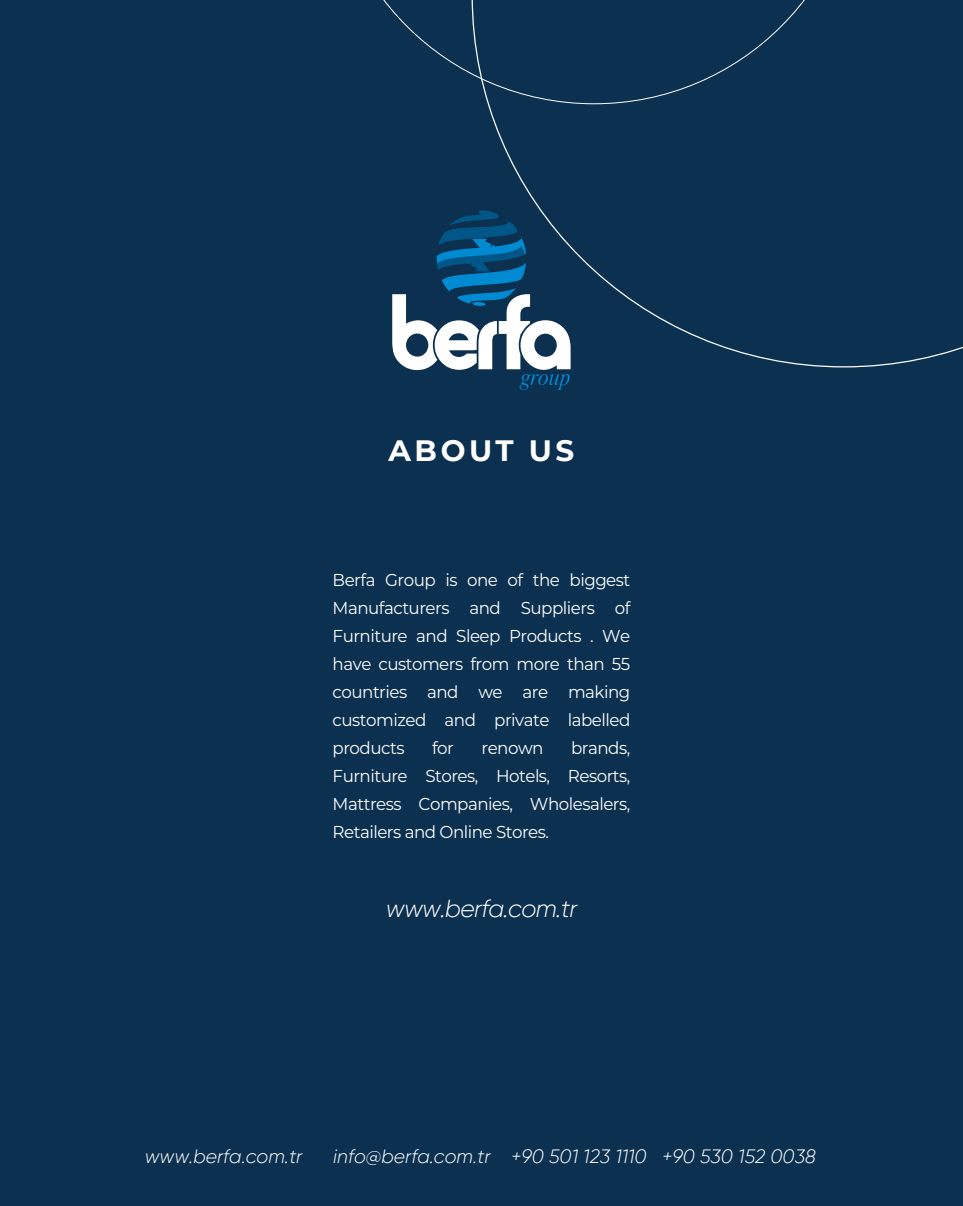
<style>
.page{position:relative;width:963px;height:1206px;background:#fff}
.page>*{position:absolute;margin:0;border:0;box-sizing:border-box;transform-origin:0 0}
.t1{font:700 29.4px "Montserrat";letter-spacing:.12em;color:#fff}
.t2{font:italic 300 24.5px "Gilroy";letter-spacing:-.025em;color:#fff}
.t3{font:italic 300 19.25px "Gilroy";color:#fff}
.Paragraf_Stili_2{font:17.15px/28px "Montserrat";letter-spacing:-.03em;color:#fff;text-align:justify}
</style>
<div class="page">
<div style="left:0;top:0;width:962px;height:1205px;background:#0b3050"></div>
<svg style="left:487px;top:104px;width:475px;height:263px"></svg>
<svg style="left:383px;top:0;width:422px;height:104px"></svg>
<svg style="left:392px;top:210px;width:178px;height:180px"></svg>
<p class="t1" style="left:388px;top:430px;width:187px">ABOUT US</p>
<p class="Paragraf_Stili_2" style="left:332px;top:565px;width:299px">Berfa Group is one of the biggest Manufacturers and Suppliers of Furniture and Sleep Products . We have customers from more than 55 countries and we are making customized and private labelled products</p>
<p class="Paragraf_Stili_2" style="left:432px;top:733px;width:23px">for</p>
<p class="Paragraf_Stili_2" style="left:481px;top:733px;width:63px">renown</p>
<p class="Paragraf_Stili_2" style="left:332px;top:733px;width:299px;text-indent:238px">brands, Furniture Stores, Hotels, Resorts, Mattress Companies, Wholesalers, Retailers and Online Stores.</p>
<p class="t2" style="left:385px;top:893px;width:193px">www.berfa.com.tr</p>
<p class="t3" style="left:145px;top:1144px;width:159px">www.berfa.com.tr</p>
<p class="t3" style="left:333px;top:1144px;width:484px">info@berfa.com.tr +90 501 123 1110 +90 530 152 0038</p>
</div>
